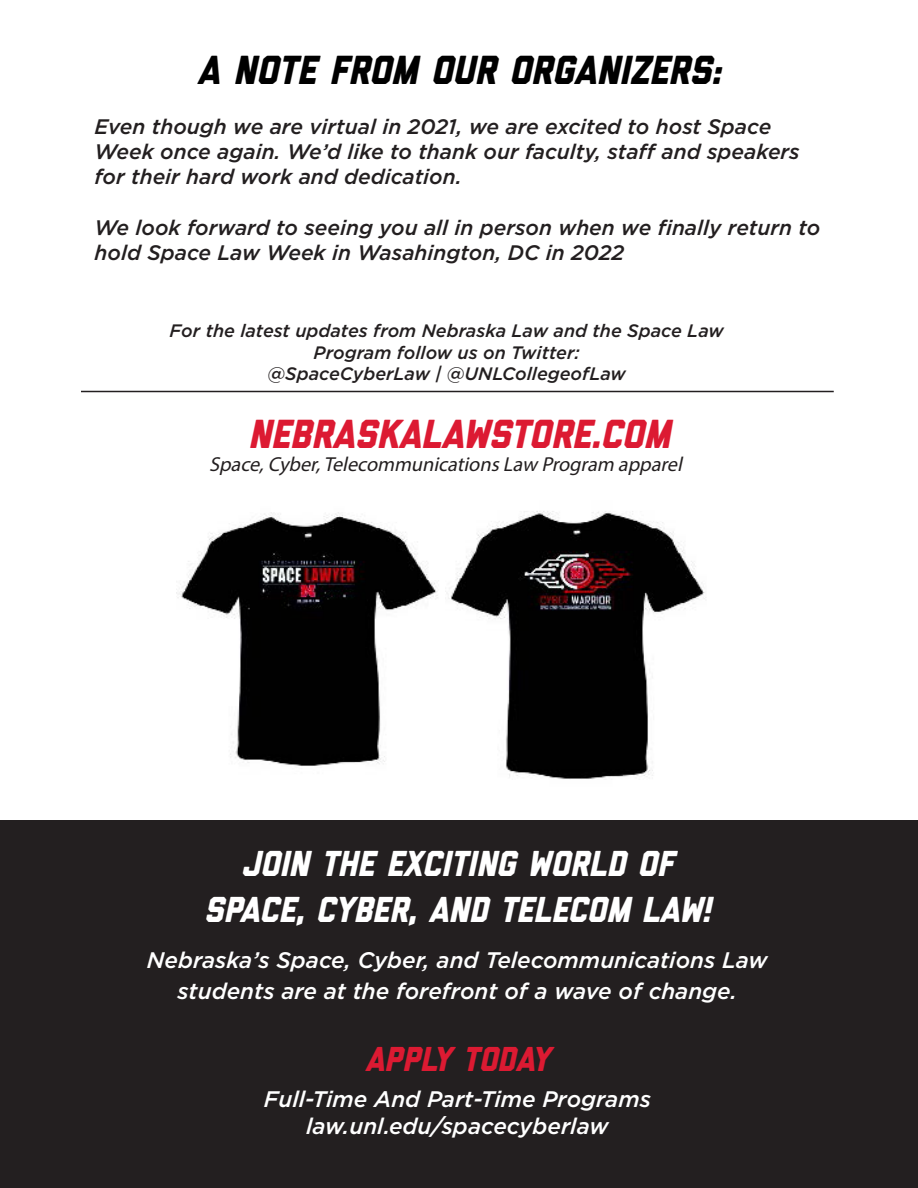
<style>
.page{position:relative;width:918px;height:1188px;background:#fff}
.page>*{position:absolute;margin:0;border:0;box-sizing:border-box;transform-origin:0 0}
.t1{font:italic 800 40.5px "Liberator";color:#000}
.t2{font:italic 800 40.5px "Liberator";color:#dc1a32}
.t3{font:italic 800 36px "Liberator";color:#fff}
.t4{font:italic 800 34.5px "Liberator";color:#dc1a32}
.t5{font:italic 500 22.5px "Gotham";color:#fff}
.t6{font:italic 500 21px/25.2px "Gotham";color:#231f20}
.t7{font:italic 20.25px "Myriad Pro";color:#231f20}
.t8{font:italic 500 18px/21.6px "Gotham";color:#231f20;text-align:center}
</style>
<div class="page">
<img style="left:176px;top:512px;width:263px;height:254px">
<img style="left:447px;top:511px;width:258px;height:268px">
<div style="left:0;top:821px;width:918px;height:367px;background:#231f20"></div>
<hr style="left:81px;top:391px;width:753px;height:1px;background:#231f20">
<p class="t1" style="left:197px;top:56px;width:532px">A NOTE FROM OUR ORGANIZERS:</p>
<p class="t6" style="left:94px;top:114px;width:707px">Even though we are virtual in 2021, we are excited to host Space<br>Week once again. We’d like to thank our faculty, staff and speakers for their hard work and dedication.</p>
<p class="t6" style="left:94px;top:214px;width:727px">We look forward to seeing you all in person when we finally return to hold Space Law Week in Wasahington, DC in 2022</p>
<p class="t8" style="left:170px;top:320px;width:556px">For the latest updates from Nebraska Law and the Space Law<br>Program follow us on Twitter:<br>@SpaceCyberLaw | @UNLCollegeofLaw</p>
<p class="t2" style="left:248px;top:420px;width:430px">NEBRASKALAWSTORE.COM</p>
<p class="t7" style="left:209px;top:452px;width:479px">Space,Cyber,TelecommunicationsLaw Program apparel</p>
<p class="t3" style="left:241px;top:850px;width:440px">JOIN THE EXCITING WORLD OF</p>
<p class="t3" style="left:204px;top:897px;width:514px">SPACE, CYBER, AND TELECOM LAW!</p>
<p class="t5" style="left:147px;top:946px;width:622px">Nebraska’s Space, Cyber, and Telecommunications Law</p>
<p class="t5" style="left:178px;top:976px;width:561px">students are at the forefront of a wave of change.</p>
<p class="t4" style="left:365px;top:1047px;width:186px">APPLY TODAY</p>
<p class="t5" style="left:264px;top:1084px;width:389px">Full-Time And Part-Time Programs</p>
<p class="t5" style="left:306px;top:1111px;width:304px">law.unl.edu/spacecyberlaw</p>
</div>
